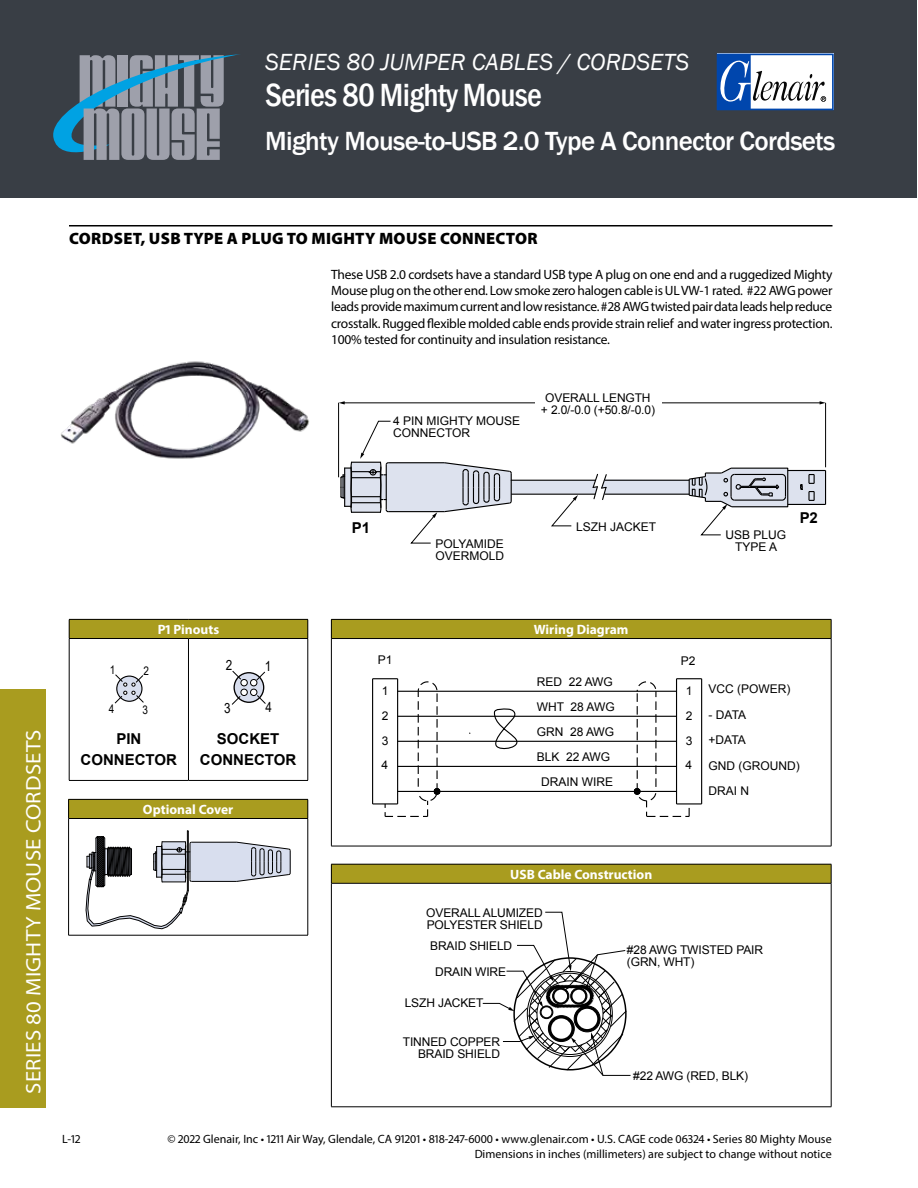
<style>
.page{position:relative;width:918px;height:1188px;background:#fff}
.page>*{position:absolute;margin:0;border:0;box-sizing:border-box;transform-origin:0 0}
.t1{font:500 condensed 33px "Franklin Gothic";letter-spacing:-.02em;color:#fff}
.t2{font:500 27px "Franklin Gothic";letter-spacing:-.025em;color:#fff}
.t3{font:italic 24px "Franklin Gothic";color:#fff}
.t4{font:semi-expanded 21px "Myriad Pro";letter-spacing:.01em;color:#fff}
.t5{font:900 16.5px "Myriad Pro";letter-spacing:.02em;color:#000}
.t6{font:700 15px/21px "Arial";color:#000;text-align:center}
.t7{font:14.1px "Arial";color:#000;scale:.83 1}
.t8{font:13.5px/16.2px "Myriad Pro";letter-spacing:-.02em;color:#000;text-align:justify}
.t9{font:700 13.5px "Myriad Pro";color:#fff}
.t10{font:12px/12px "Arial";letter-spacing:-.01em;color:#000}
.t11{font:12px/15px "Myriad Pro";color:#000;text-align:right}
.t12{font:12px "Arial";letter-spacing:-.01em;color:#000;scale:.83 1}
</style>
<div class="page">
<div style="left:0;top:0;width:917px;height:198px;background:#393e45"></div>
<svg style="left:717px;top:54px;width:117px;height:56px;background:#a1b6d3"></svg>
<div style="left:0;top:690px;width:46px;height:418px;background:#a99c1f"></div>
<svg style="left:53px;top:54px;width:187px;height:106px"></svg>
<hr style="left:69px;top:225px;width:763px;height:1px;background:#000">
<hr style="left:788px;top:504px;width:38px;height:1px;background:#000">
<hr style="left:788px;top:470px;width:38px;height:1px;background:#000">
<hr style="left:825px;top:471px;width:1px;height:33px;background:#000">
<hr style="left:344px;top:403px;width:477px;height:1px;background:#000">
<svg style="left:820px;top:401px;width:6px;height:3px"></svg>
<svg style="left:339px;top:401px;width:6px;height:4px"></svg>
<div style="left:536px;top:387px;width:126px;height:32px;background:#fff"></div>
<hr style="left:338px;top:403px;width:1px;height:74px;background:#000">
<hr style="left:825px;top:403px;width:1px;height:64px;background:#000">
<svg style="left:340px;top:421px;width:485px;height:122px"></svg>
<div style="left:331px;top:864px;width:500px;height:19px;background:#a99c1f"></div>
<hr style="left:331px;top:864px;width:500px;height:1px;background:#000">
<svg style="left:331px;top:864px;width:1px;height:19px"></svg>
<svg style="left:831px;top:864px;width:1px;height:19px"></svg>
<hr style="left:331px;top:883px;width:500px;height:1px;background:#000">
<hr style="left:331px;top:883px;width:1px;height:224px;background:#000">
<hr style="left:831px;top:883px;width:1px;height:224px;background:#000">
<hr style="left:331px;top:1107px;width:500px;height:1px;background:#000">
<svg style="left:482px;top:912px;width:149px;height:164px"></svg>
<div style="left:331px;top:619px;width:500px;height:20px;background:#a99c1f"></div>
<hr style="left:331px;top:619px;width:500px;height:1px;background:#000">
<svg style="left:331px;top:620px;width:1px;height:18px"></svg>
<svg style="left:831px;top:620px;width:1px;height:18px"></svg>
<hr style="left:331px;top:638px;width:500px;height:1px;background:#000">
<hr style="left:331px;top:639px;width:1px;height:207px;background:#000">
<hr style="left:831px;top:639px;width:1px;height:207px;background:#000">
<hr style="left:331px;top:846px;width:500px;height:1px;background:#000">
<svg style="left:492px;top:708px;width:33px;height:42px"></svg>
<hr style="left:398px;top:741px;width:279px;height:1px;background:#000">
<hr style="left:398px;top:716px;width:279px;height:1px;background:#000">
<hr style="left:398px;top:691px;width:279px;height:1px;background:#000">
<hr style="left:398px;top:791px;width:279px;height:1px;background:#000">
<hr style="left:372px;top:679px;width:1px;height:125px;background:#000">
<hr style="left:398px;top:766px;width:279px;height:1px;background:#000">
<svg style="left:373px;top:678px;width:68px;height:139px"></svg>
<svg style="left:633px;top:678px;width:69px;height:139px"></svg>
<hr style="left:69px;top:619px;width:119px;height:1px;background:#000">
<hr style="left:188px;top:619px;width:120px;height:1px;background:#000">
<hr style="left:69px;top:780px;width:119px;height:1px;background:#000">
<hr style="left:188px;top:780px;width:120px;height:1px;background:#000">
<svg style="left:69px;top:620px;width:240px;height:160px"></svg>
<div style="left:251px;top:689px;width:6px;height:7px;background:#fff;border-radius:50%"></div>
<div style="left:250px;top:689px;width:7px;height:7px;border:1px solid #010000;border-radius:50%"></div>
<div style="left:251px;top:679px;width:6px;height:7px;background:#fff;border-radius:50%"></div>
<div style="left:250px;top:679px;width:7px;height:7px;border:1px solid #010000;border-radius:50%"></div>
<div style="left:241px;top:689px;width:6px;height:7px;background:#fff;border-radius:50%"></div>
<div style="left:240px;top:689px;width:8px;height:7px;border:1px solid #010000;border-radius:50%"></div>
<div style="left:241px;top:679px;width:6px;height:7px;background:#fff;border-radius:50%"></div>
<div style="left:240px;top:679px;width:8px;height:7px;border:1px solid #010000;border-radius:50%"></div>
<div style="left:69px;top:799px;width:239px;height:20px;background:#a99c1f"></div>
<hr style="left:68px;top:799px;width:240px;height:1px;background:#000">
<svg style="left:68px;top:800px;width:1px;height:18px"></svg>
<svg style="left:308px;top:800px;width:1px;height:18px"></svg>
<hr style="left:68px;top:818px;width:240px;height:1px;background:#000">
<hr style="left:68px;top:819px;width:1px;height:116px;background:#000">
<hr style="left:308px;top:819px;width:1px;height:116px;background:#000">
<hr style="left:68px;top:935px;width:240px;height:1px;background:#000">
<svg style="left:86px;top:830px;width:205px;height:99px"></svg>
<img style="left:60px;top:361px;width:249px;height:98px">
<h3 class="t3" style="left:265px;top:47px;width:426px">SERIES 80 JUMPER CABLES / CORDSETS</h3>
<h1 class="t1" style="left:265px;top:74px;width:278px">Series 80 Mighty Mouse</h1>
<h2 class="t2" style="left:265px;top:124px;width:572px">Mighty Mouse-to-USB 2.0 Type A Connector Cordsets</h2>
<p class="t5" style="left:69px;top:228px;width:470px">CORDSET, USB TYPE A PLUG TO MIGHTY MOUSE CONNECTOR</p>
<p class="t8" style="left:331px;top:266px;width:503px">These USB 2.0 cordsets have a standard USB type A plug on one end and a ruggedized Mighty Mouse plug on the other end. Low smoke zero halogen cable is UL VW-1 rated. #22 AWG power leads provide maximum current and low resistance. #28 AWG twisted pair data leads help reduce crosstalk. Rugged flexible molded cable ends provide strain relief and water ingress protection.<br>100% tested for continuity and insulation resistance.</p>
<p class="t10" style="left:393px;top:415px;width:129px">4 PIN MIGHTY MOUSE<br>CONNECTOR</p>
<p class="t10" style="left:541px;top:392px;width:116px;text-align:center">OVERALL LENGTH + 2.0/-0.0 (+50.8/-0.0)</p>
<p class="t6" style="left:352px;top:518px;width:20px">P1</p>
<p class="t10" style="left:435px;top:538px;width:70px">POLYAMIDE<br>OVERMOLD</p>
<p class="t10" style="left:576px;top:521px;width:82px">LSZH JACKET</p>
<p class="t10" style="left:726px;top:529px;width:62px;text-align:center">USB PLUG<br>TYPE A</p>
<p class="t6" style="left:800px;top:508px;width:20px">P2</p>
<h3 class="t4" style="left:20px;top:1094px;width:366px;rotate:-90deg">SERIES 80 MIGHTY MOUSE CORDSETS</h3>
<p class="t9" style="left:158px;top:621px;width:63px">P1 Pinouts</p>
<p class="t7" style="left:226px;top:655px;width:9px">2</p>
<p class="t7" style="left:265px;top:656px;width:9px">1</p>
<p class="t7" style="left:224px;top:698px;width:9px">3</p>
<p class="t7" style="left:266px;top:698px;width:9px">4</p>
<p class="t6" style="left:200px;top:729px;width:98px">SOCKET<br>CONNECTOR</p>
<p class="t9" style="left:143px;top:801px;width:92px">Optional Cover</p>
<p class="t12" style="left:110px;top:662px;width:8px">1</p>
<p class="t12" style="left:143px;top:662px;width:8px">2</p>
<p class="t12" style="left:109px;top:701px;width:8px">4</p>
<p class="t12" style="left:142px;top:701px;width:8px">3</p>
<p class="t6" style="left:81px;top:729px;width:98px">PIN<br>CONNECTOR</p>
<p class="t9" style="left:534px;top:621px;width:96px">Wiring Diagram</p>
<p class="t10" style="left:378px;top:654px;width:16px">P1</p>
<p class="t10" style="left:681px;top:655px;width:16px">P2</p>
<p class="t10" style="left:537px;top:694px;width:80px;line-height:25px">WHT 28 AWG<br>GRN 28 AWG</p>
<p class="t10" style="left:537px;top:676px;width:78px">RED 22 AWG</p>
<p class="t10" style="left:382px;top:685px;width:8px">1</p>
<p class="t10" style="left:686px;top:685px;width:8px">1</p>
<p class="t10" style="left:382px;top:710px;width:8px">2</p>
<p class="t10" style="left:686px;top:710px;width:8px">2</p>
<p class="t10" style="left:382px;top:735px;width:8px">3</p>
<p class="t10" style="left:686px;top:735px;width:8px">3</p>
<p class="t10" style="left:537px;top:751px;width:75px">BLK 22 AWG</p>
<p class="t10" style="left:382px;top:758px;width:8px">4</p>
<p class="t10" style="left:685px;top:758px;width:8px">4</p>
<p class="t10" style="left:541px;top:776px;width:73px">DRAIN WIRE</p>
<p class="t10" style="left:709px;top:683px;width:83px">VCC (POWER)</p>
<p class="t10" style="left:709px;top:702px;width:93px;line-height:25.5px">- DATA<br>+DATA<br>GND (GROUND)<br>DRAI N</p>
<p class="t9" style="left:510px;top:865px;width:143px">USB Cable Construction</p>
<p class="t10" style="left:426px;top:907px;width:118px">OVERALL ALUMIZED<br>POLYESTER SHIELD</p>
<p class="t10" style="left:430px;top:940px;width:84px">BRAID SHIELD</p>
<p class="t10" style="left:435px;top:966px;width:72px">DRAIN WIRE</p>
<p class="t10" style="left:405px;top:997px;width:80px">LSZH JACKET</p>
<p class="t10" style="left:403px;top:1036px;width:99px;text-align:right">TINNED COPPER<br>BRAID SHIELD</p>
<p class="t10" style="left:627px;top:944px;width:138px">#28 AWG TWISTED PAIR (GRN, WHT)</p>
<p class="t10" style="left:633px;top:1070px;width:116px">#22 AWG (RED, BLK)</p>
<p class="t11" style="left:62px;top:1131px;width:20px">L-12</p>
<p class="t11" style="left:168px;top:1131px;width:666px">© 2022 Glenair, Inc • 1211 Air Way, Glendale, CA 91201 • 818-247-6000 • www.glenair.com • U.S. CAGE code 06324 • Series 80 Mighty Mouse<br>Dimensions in inches (millimeters) are subject to change without notice</p>
</div>
